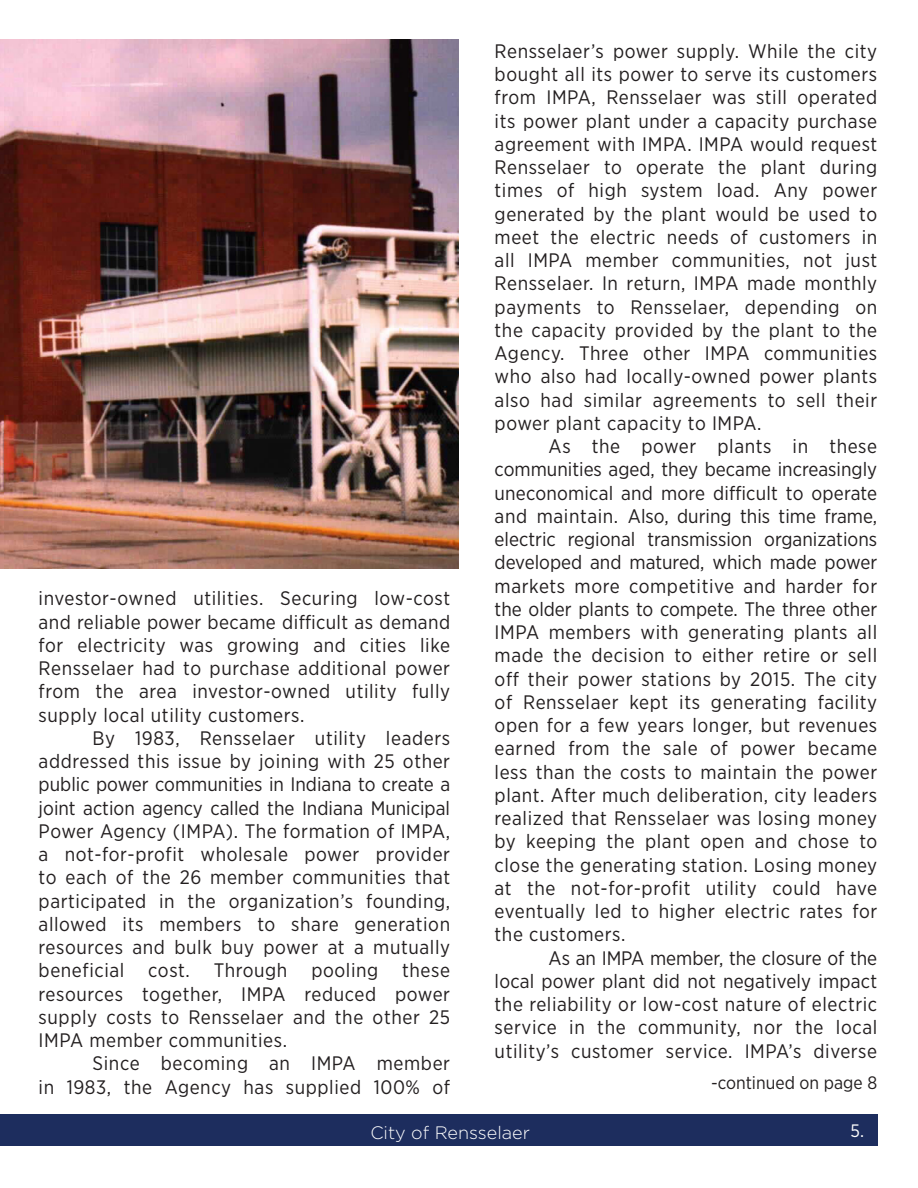
<style>
.page{position:relative;width:918px;height:1188px;background:#fff}
.page>*{position:absolute;margin:0;border:0;box-sizing:border-box;transform-origin:0 0}
.t1{font:19.5px/23.2px "Gotham Narrow";letter-spacing:.03em;color:#231f20;text-align:justify}
.t2{font:18px "Gotham Narrow";color:#231f20}
.t3{font:300 18px "Gotham";color:#fff}
.t4{font:18px "Gotham Narrow";color:#fff}
</style>
<div class="page">
<div style="left:0;top:1114px;width:877px;height:32px;background:#1d2d5e"></div>
<img style="left:0;top:40px;width:459px;height:529px">
<p class="t1" style="left:39px;top:586px;width:413px">investor-owned utilities. Securing low-cost and reliable power became difficult as demand for electricity was growing and cities like Rensselaer had to purchase additional power from the area investor-owned utility fully supply local utility customers.</p>
<p class="t1" style="left:39px;top:726px;width:413px;text-indent:54px">By 1983, Rensselaer utility leaders addressed this issue by joining with 25 other public power communities in Indiana to create a joint action agency called the Indiana Municipal Power Agency (IMPA). The formation of IMPA, a not-for-profit wholesale power provider to each of the 26 member communities that participated in the organization’s founding, allowed its members to share generation resources and bulk buy power at a mutually beneficial cost. Through pooling these resources together, IMPA reduced power supply costs to Rensselaer and the other 25<br>IMPA member communities.</p>
<p class="t1" style="left:39px;top:1051px;width:413px;text-align:right">Since becoming an IMPA member<br>in 1983, the Agency has supplied 100% of</p>
<p class="t1" style="left:495px;top:39px;width:384px">Rensselaer’s power supply. While the city bought all its power to serve its customers from IMPA, Rensselaer was still operated its power plant under a capacity purchase agreement with IMPA. IMPA would request Rensselaer to operate the plant during times of high system load. Any power generated by the plant would be used to meet the electric needs of customers in all IMPA member communities, not just Rensselaer. In return, IMPA made monthly payments to Rensselaer, depending on the capacity provided by the plant to the Agency. Three other IMPA communities who also had locally-owned power plants also had similar agreements to sell their power plant capacity to IMPA.</p>
<p class="t1" style="left:495px;top:434px;width:384px;text-indent:54px">As the power plants in these communities aged, they became increasingly uneconomical and more difficult to operate and maintain. Also, during this time frame, electric regional transmission organizations developed and matured, which made power markets more competitive and harder for the older plants to compete. The three other IMPA members with generating plants all made the decision to either retire or sell off their power stations by 2015. The city of Rensselaer kept its generating facility open for a few years longer, but revenues earned from the sale of power became less than the costs to maintain the power plant. After much deliberation, city leaders realized that Rensselaer was losing money by keeping the plant open and chose to close the generating station. Losing money at the not-for-profit utility could have eventually led to higher electric rates for the customers.</p>
<p class="t1" style="left:495px;top:946px;width:384px;text-indent:54px">As an IMPA member, the closure of the local power plant did not negatively impact the reliability or low-cost nature of electric service in the community, nor the local utility’s customer service. IMPA’s diverse</p>
<p class="t2" style="left:711px;top:1072px;width:168px">-continued on page 8</p>
<p class="t3" style="left:370px;top:1121px;width:161px">City of Rensselaer</p>
<p class="t4" style="left:851px;top:1119px;width:15px">5.</p>
</div>
